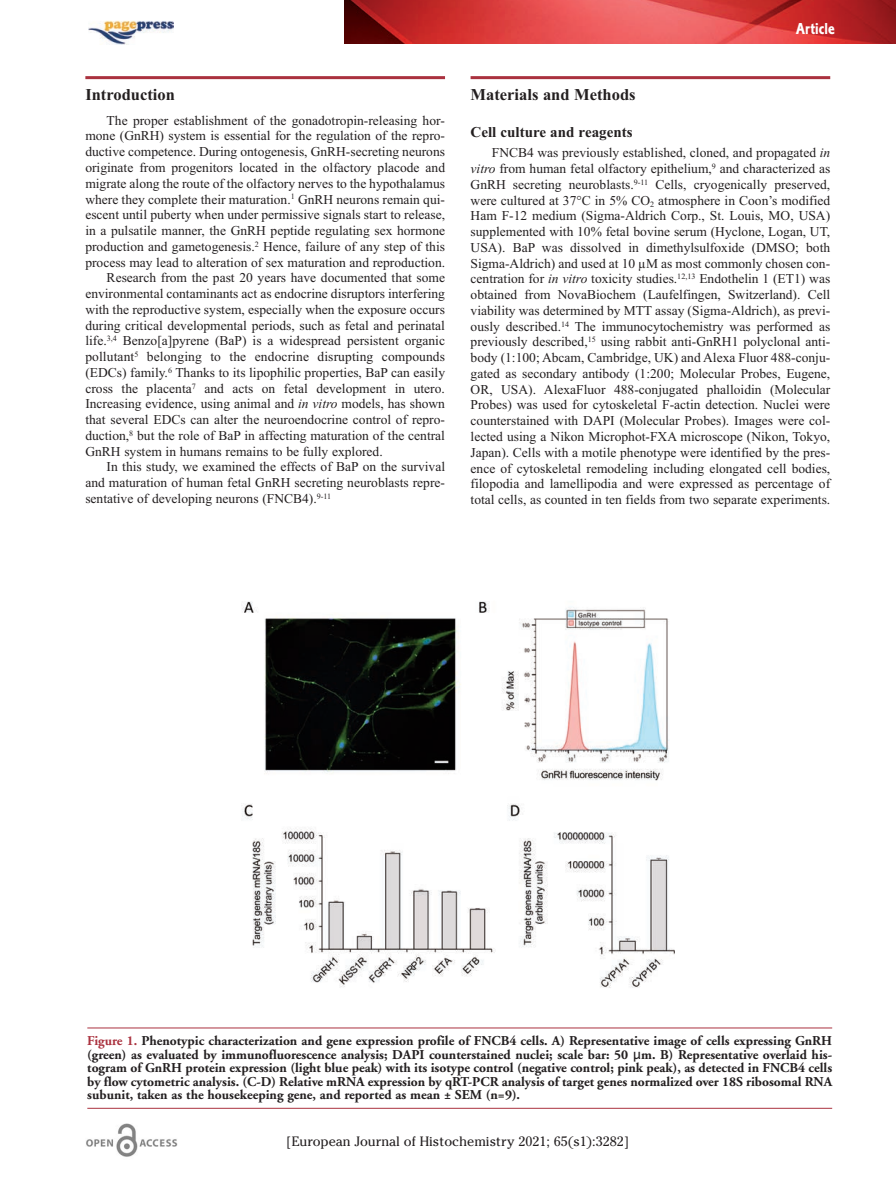
<style>
.page{position:relative;width:896px;height:1190px;background:#fff}
.page>*{position:absolute;margin:0;border:0;box-sizing:border-box;transform-origin:0 0}
.t1{font:700 16.5px "Times New Roman";color:#231f20}
.t2{font:16.5px "Corinthian Bold Condensed Plain";color:#fff}
.t3{font:700 15px "Times New Roman";color:#231f20}
.t4{font:13.5px/15.8px "Times New Roman";color:#231f20;text-align:justify}
.t5{font:700 13.5px/13.5px "Adobe Garamond";color:#231f20;text-align:justify}
.t6{font:13.5px "Cheltenham";color:#231f20}
.s1{font-style:italic}
.s2{color:#aa323f}
.s3{font-family:"Lucida Grande";font-weight:400}
</style>
<div class="page">
<svg style="left:344px;top:0;width:551px;height:43px;background:#cc3c3d"></svg>
<img style="left:89px;top:20px;width:84px;height:24px">
<hr style="left:85px;top:76px;width:360px;height:3px;background:#aa323f">
<hr style="left:470px;top:76px;width:359px;height:3px;background:#aa323f">
<img style="left:86px;top:1123px;width:92px;height:34px">
<img style="left:242px;top:601px;width:433px;height:387px">
<hr style="left:87px;top:1027px;width:744px;height:1px;background:#aa323f">
<hr style="left:87px;top:1107px;width:744px;height:1px;background:#aa323f">
<p class="t1" style="left:85px;top:85px;width:91px">Introduction</p>
<p class="t4" style="left:107px;top:112px;width:339px">The proper establishment of the gonadotropin-releasing hor-</p>
<p class="t4" style="left:85px;top:128px;width:361px">mone (GnRH) system is essential for the regulation of the repro-</p>
<p class="t4" style="left:85px;top:144px;width:361px">ductive competence. During ontogenesis, GnRH-secreting neurons</p>
<p class="t4" style="left:85px;top:159px;width:361px">originate from progenitors located in the olfactory placode and</p>
<p class="t4" style="left:85px;top:175px;width:361px">migrate along the route of the olfactory nerves to the hypothalamus</p>
<p class="t4" style="left:85px;top:191px;width:361px">where they complete their maturation.<sup>1</sup> GnRH neurons remain qui-</p>
<p class="t4" style="left:85px;top:207px;width:361px">escent until puberty when under permissive signals start to release,</p>
<p class="t4" style="left:85px;top:222px;width:361px">in a pulsatile manner, the GnRH peptide regulating sex hormone</p>
<p class="t4" style="left:85px;top:238px;width:361px">production and gametogenesis.<sup>2</sup> Hence, failure of any step of this</p>
<p class="t4" style="left:85px;top:254px;width:361px">process may lead to alteration of sex maturation and reproduction.</p>
<p class="t4" style="left:107px;top:270px;width:340px">Research from the past 20 years have documented that some</p>
<p class="t4" style="left:85px;top:285px;width:361px">environmental contaminants act as endocrine disruptors interfering</p>
<p class="t4" style="left:85px;top:301px;width:361px">with the reproductive system, especially when the exposure occurs</p>
<p class="t4" style="left:85px;top:317px;width:361px">during critical developmental periods, such as fetal and perinatal</p>
<p class="t4" style="left:85px;top:333px;width:361px">life.<sup>3,4</sup> Benzo[a]pyrene (BaP) is a widespread persistent organic</p>
<p class="t4" style="left:85px;top:348px;width:361px">pollutant<sup>5</sup> belonging to the endocrine disrupting compounds</p>
<p class="t4" style="left:85px;top:364px;width:361px">(EDCs) family.<sup>6</sup> Thanks to its lipophilic properties, BaP can easily</p>
<p class="t4" style="left:85px;top:380px;width:361px">cross the placenta<sup>7</sup> and acts on fetal development in utero.</p>
<p class="t4" style="left:85px;top:396px;width:361px">Increasing evidence, using animal and <span class="s1">in vitro</span> models, has shown</p>
<p class="t4" style="left:85px;top:411px;width:361px">that several EDCs can alter the neuroendocrine control of repro-</p>
<p class="t4" style="left:85px;top:427px;width:361px">duction,<sup>8</sup> but the role of BaP in affecting maturation of the central</p>
<p class="t4" style="left:85px;top:443px;width:299px">GnRH system in humans remains to be fully explored.</p>
<p class="t4" style="left:107px;top:459px;width:340px">In this study, we examined the effects of BaP on the survival</p>
<p class="t4" style="left:85px;top:474px;width:361px">and maturation of human fetal GnRH secreting neuroblasts repre-</p>
<p class="t4" style="left:85px;top:490px;width:247px">sentative of developing neurons (FNCB4).<sup>9-11</sup></p>
<p class="t2" style="left:795px;top:23px;width:40px">Article</p>
<p class="t1" style="left:470px;top:85px;width:166px">Materials and Methods</p>
<p class="t3" style="left:470px;top:123px;width:163px">Cell culture and reagents</p>
<p class="t4" style="left:470px;top:145px;width:361px;text-indent:21px">FNCB4 was previously established, cloned, and propagated <span class="s1">in vitro</span> from human fetal olfactory epithelium,<sup>9</sup> and characterized as GnRH secreting neuroblasts.<sup>9-11</sup> Cells, cryogenically preserved, were cultured at 37°C in 5% CO<sub>2</sub> atmosphere in Coon’s modified Ham F-12 medium (Sigma-Aldrich Corp., St. Louis, MO, USA) supplemented with 10% fetal bovine serum (Hyclone, Logan, UT, USA). BaP was dissolved in dimethylsulfoxide (DMSO; both Sigma-Aldrich) and used at 10 µM as most commonly chosen con&shy;centration for <span class="s1">in vitro</span> toxicity studies.<sup>12,13</sup> Endothelin 1 (ET1) was obtained from NovaBiochem (Laufelfingen, Switzerland). Cell viability was determined by MTT assay (Sigma-Aldrich), as previ&shy;ously described.<sup>14</sup> The immunocytochemistry was performed as previously described,<sup>15</sup> using rabbit anti-GnRH1 polyclonal anti&shy;body (1:100; Abcam, Cambridge, UK) and Alexa Fluor 488-conju&shy;gated as secondary antibody (1:200; Molecular Probes, Eugene, OR, USA). AlexaFluor 488-conjugated phalloidin (Molecular Probes) was used for cytoskeletal F-actin detection. Nuclei were counterstained with DAPI (Molecular Probes). Images were col&shy;lected using a Nikon Microphot-FXA microscope (Nikon, Tokyo, Japan). Cells with a motile phenotype were identified by the pres&shy;ence of cytoskeletal remodeling including elongated cell bodies, filopodia and lamellipodia and were expressed as percentage of total cells, as counted in ten fields from two separate experiments.</p>
<p class="t5" style="left:87px;top:1035px;width:746px"><span class="s2">Figure 1.</span> Phenotypic characterization and gene expression profile of FNCB4 cells. A) Representative image of cells expressing GnRH (green) as evaluated by immunofluorescence analysis; DAPI counterstained nuclei; scale bar: 50 <span class="s3">μ</span>m. B) Representative overlaid his&shy;togram of GnRH protein expression (light blue peak) with its isotype control (negative control; pink peak), as detected in FNCB4 cells by flow cytometric analysis. (C-D) Relative mRNA expression by qRT-PCR analysis of target genes normalized over 18S ribosomal RNA subunit, taken as the housekeeping gene, and reported as mean ± SEM (n=9).</p>
<p class="t6" style="left:286px;top:1133px;width:344px">[European Journal of Histochemistry 2021; 65(s1):3282]</p>
</div>
